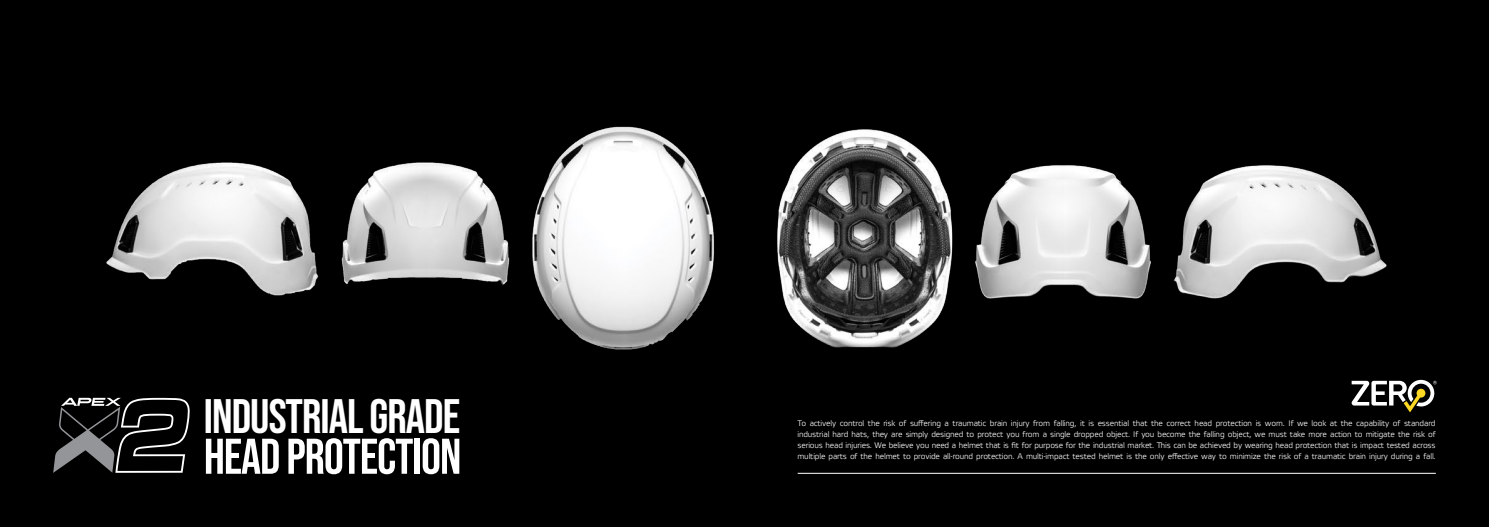
<style>
.page{position:relative;width:1489px;height:527px;background:#fff}
.page>*{position:absolute;margin:0;border:0;box-sizing:border-box;transform-origin:0 0}
.t1{font:50px "Bebas Neue";letter-spacing:-.02em;color:#fff}
.t2{font:48.12px "Bebas Neue";letter-spacing:-.02em;color:#fff}
.t3{font:8.12px/11.2px "Etelka Light Pro";letter-spacing:-.02em;color:#fff;text-align:justify}
</style>
<div class="page">
<div style="left:0;top:0;width:1488px;height:526px;background:#000"></div>
<img style="left:106px;top:126px;width:1281px;height:224px">
<svg style="left:53px;top:397px;width:137px;height:75px"></svg>
<hr style="left:797px;top:472px;width:638px;height:1px;background:#fff">
<svg style="left:1351px;top:379px;width:85px;height:33px"></svg>
<h2 class="t2" style="left:204px;top:388px;width:258px">INDUSTRIAL GRADE</h2>
<h1 class="t1" style="left:204px;top:427px;width:259px">HEAD PROTECTION</h1>
<p class="t3" style="left:797px;top:417px;width:639px">To actively control the risk of suffering a traumatic brain injury from falling, it is essential that the correct head protection is worn. If we look at the capability of standard industrial hard hats, they are simply designed to protect you from a single dropped object. If you become the falling object, we must take more action to mitigate the risk of serious head injuries. We believe you need a helmet that is fit for purpose for the industrial market. This can be achieved by wearing head protection that is impact tested across multiple parts of the helmet to provide all-round protection. A multi-impact tested helmet is the only effective way to minimize the risk of a traumatic brain injury during a fall.</p>
</div>
